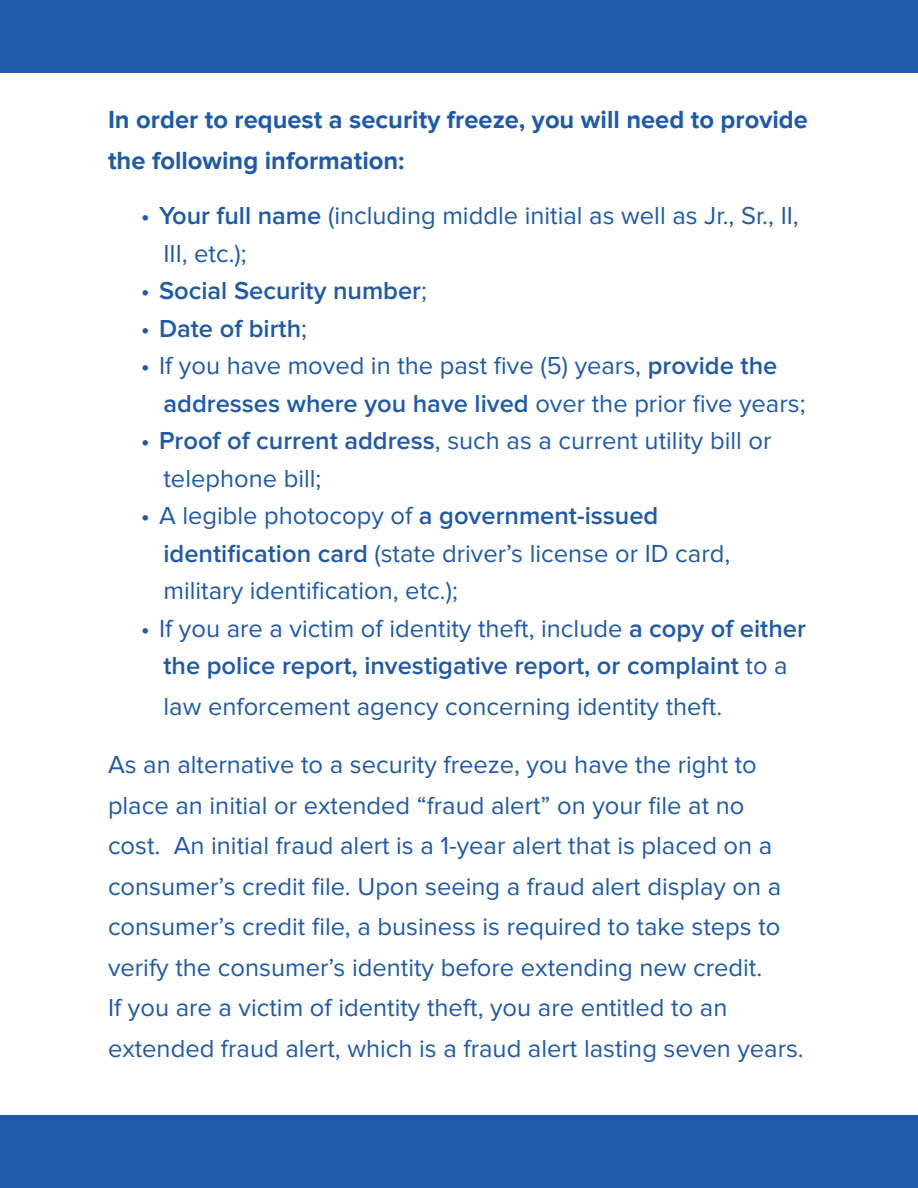
<style>
.page{position:relative;width:918px;height:1188px;background:#fff}
.page>*{position:absolute;margin:0;border:0;box-sizing:border-box;transform-origin:0 0}
.t1{font:25.5px/40.5px "Proxima Nova";color:#1f5aa9}
.t2{font:600 25.5px/37.5px "Proxima Nova";color:#1f5aa9;text-align:center}
.t3{font:700 25.5px/40.5px "Proxima Nova";color:#1f5aa9}
.s1{font-weight:600}
.s2{font-weight:400}
</style>
<div class="page">
<div style="left:0;top:0;width:918px;height:72px;background:#1f5aa9"></div>
<div style="left:0;top:1116px;width:918px;height:72px;background:#1f5aa9"></div>
<p class="t3" style="left:108px;top:100px;width:701px">In order to request a security freeze, you will need to provide the following information:</p>
<p class="t1" style="left:164px;top:198px;width:637px;line-height:37.5px;text-indent:-23px">• <span class="s1">Your full name</span> (including middle initial as well as Jr., Sr., II,<br>III, etc.);</p>
<p class="t2" style="left:141px;top:273px;width:288px"><span class="s2">•</span> Social Security number<span class="s2">;</span></p>
<p class="t2" style="left:141px;top:310px;width:168px"><span class="s2">•</span> Date of birth<span class="s2">;</span></p>
<p class="t1" style="left:164px;top:348px;width:644px;line-height:37.5px;text-indent:-23px">• If you have moved in the past five (5) years, <span class="s1">provide the addresses where you have lived</span> over the prior five years;</p>
<p class="t1" style="left:164px;top:423px;width:610px;line-height:37.5px;text-indent:-23px">• <span class="s1">Proof of current address</span>, such as a current utility bill or telephone bill;</p>
<p class="t1" style="left:164px;top:498px;width:568px;line-height:37.5px;text-indent:-23px">• A legible photocopy of <span class="s1">a government-issued identification card</span> (state driver’s license or ID card, military identification, etc.);</p>
<p class="t2" style="left:141px;top:610px;width:666px"><span class="s2">• If you are a victim of identity theft, include</span> a copy of either the police report, investigative report, or complaint <span class="s2">to a</span></p>
<p class="t1" style="left:164px;top:687px;width:560px">law enforcement agency concerning identity theft.</p>
<p class="t1" style="left:108px;top:745px;width:697px">As an alternative to a security freeze, you have the right to place an initial or extended “fraud alert” on your file at no<br>cost. An initial fraud alert is a 1-year alert that is placed on a consumer’s credit file. Upon seeing a fraud alert display on a consumer’s credit file, a business is required to take steps to verify the consumer’s identity before extending new credit.<br>If you are a victim of identity theft, you are entitled to an extended fraud alert, which is a fraud alert lasting seven years.</p>
</div>
